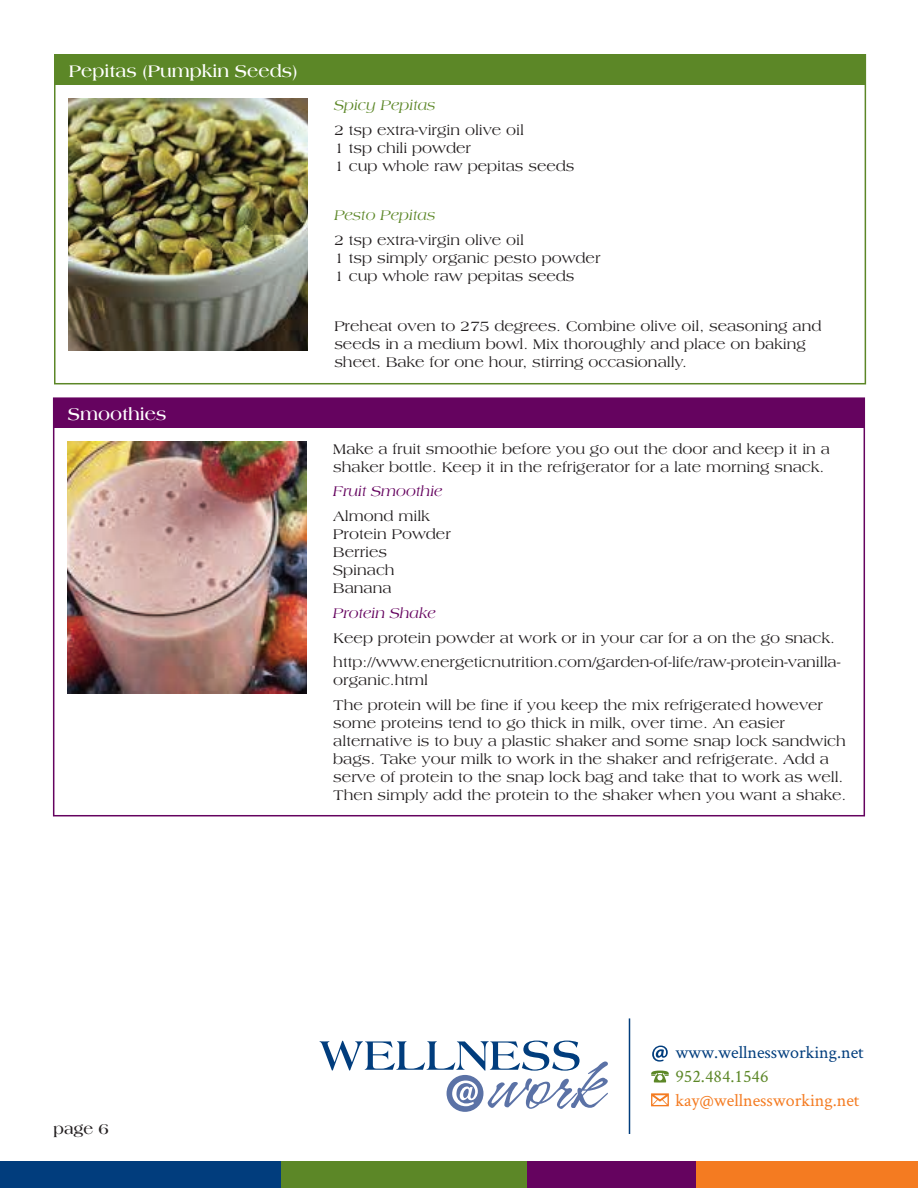
<style>
.page{position:relative;width:918px;height:1188px;background:#fff}
.page>*{position:absolute;margin:0;border:0;box-sizing:border-box;transform-origin:0 0}
.t1{font:700 18px "Americana";color:#fff}
.t2{font:18px "Crimson Text";color:#013d7d}
.t3{font:18px "Crimson Text";color:#f47b21}
.t4{font:18px "Crimson Text";color:#5c8727}
.t5{font:700 15.75px "Americana";color:#231f20}
.t6{font:15px/18px "Americana";color:#231f20}
.t7{font:italic 15px "Americana";color:#65035f}
.t8{font:italic 15px "Americana";color:#5c8727}
</style>
<div class="page">
<div style="left:0;top:1161px;width:289px;height:27px;background:#013d7d"></div>
<div style="left:281px;top:1161px;width:259px;height:27px;background:#5c8727"></div>
<div style="left:528px;top:1161px;width:185px;height:27px;background:#65035f"></div>
<div style="left:696px;top:1161px;width:222px;height:27px;background:#f47b21"></div>
<img style="left:69px;top:98px;width:238px;height:252px">
<div style="left:55px;top:55px;width:811px;height:29px;background:#5c8727"></div>
<img style="left:68px;top:442px;width:238px;height:252px">
<div style="left:54px;top:398px;width:811px;height:30px;background:#65035f"></div>
<div style="left:447px;top:1075px;width:36px;height:37px;background:#5b72a6;border-radius:50%"></div>
<svg style="left:320px;top:1041px;width:288px;height:68px"></svg>
<svg style="left:651px;top:1071px;width:18px;height:12px"></svg>
<svg style="left:651px;top:1093px;width:18px;height:13px"></svg>
<svg style="left:652px;top:1046px;width:16px;height:16px"></svg>
<hr style="left:629px;top:1018px;width:1px;height:116px;background:#013d7d">
<p class="t1" style="left:69px;top:60px;width:230px">Pepitas (Pumpkin Seeds)</p>
<p class="t1" style="left:68px;top:404px;width:100px">Smoothies</p>
<p class="t8" style="left:334px;top:97px;width:103px">Spicy Pepitas</p>
<p class="t6" style="left:334px;top:121px;width:191px">2 tsp extra-virgin olive oil</p>
<p class="t6" style="left:334px;top:139px;width:138px">1 tsp chili powder</p>
<p class="t6" style="left:334px;top:157px;width:242px">1 cup whole raw pepitas seeds</p>
<p class="t8" style="left:334px;top:207px;width:102px">Pesto Pepitas</p>
<p class="t6" style="left:334px;top:231px;width:191px">2 tsp extra-virgin olive oil</p>
<p class="t6" style="left:334px;top:249px;width:268px">1 tsp simply organic pesto powder</p>
<p class="t6" style="left:334px;top:267px;width:242px">1 cup whole raw pepitas seeds</p>
<p class="t6" style="left:334px;top:317px;width:489px">Preheat oven to 275 degrees. Combine olive oil, seasoning and seeds in a medium bowl. Mix thoroughly and place on baking sheet. Bake for one hour, stirring occasionally.</p>
<p class="t6" style="left:333px;top:440px;width:498px">Make a fruit smoothie before you go out the door and keep it in a shaker bottle. Keep it in the refrigerator for a late morning snack.</p>
<p class="t7" style="left:333px;top:483px;width:111px">Fruit Smoothie</p>
<p class="t6" style="left:333px;top:507px;width:98px">Almond milk</p>
<p class="t6" style="left:333px;top:525px;width:119px">Protein Powder</p>
<p class="t6" style="left:333px;top:543px;width:55px">Berries</p>
<p class="t6" style="left:333px;top:561px;width:63px">Spinach</p>
<p class="t6" style="left:333px;top:579px;width:60px">Banana</p>
<p class="t7" style="left:333px;top:604px;width:104px">Protein Shake</p>
<p class="t6" style="left:333px;top:629px;width:503px">Keep protein powder at work or in your car for a on the go snack.</p>
<p class="t6" style="left:333px;top:653px;width:509px">http://www.energeticnutrition.com/garden-of-life/raw-protein-vanilla&shy;organic.html</p>
<p class="t6" style="left:333px;top:696px;width:515px">The protein will be fine if you keep the mix refrigerated however some proteins tend to go thick in milk, over time. An easier alternative is to buy a plastic shaker and some snap lock sandwich bags. Take your milk to work in the shaker and refrigerate. Add a serve of protein to the snap lock bag and take that to work as well.<br>Then simply add the protein to the shaker when you want a shake.</p>
<p class="t5" style="left:54px;top:1120px;width:57px">page 6</p>
<p class="t2" style="left:675px;top:1040px;width:190px">www.wellnessworking.net</p>
<p class="t4" style="left:675px;top:1064px;width:95px">952.484.1546</p>
<p class="t3" style="left:675px;top:1088px;width:186px">kay@wellnessworking.net</p>
</div>
